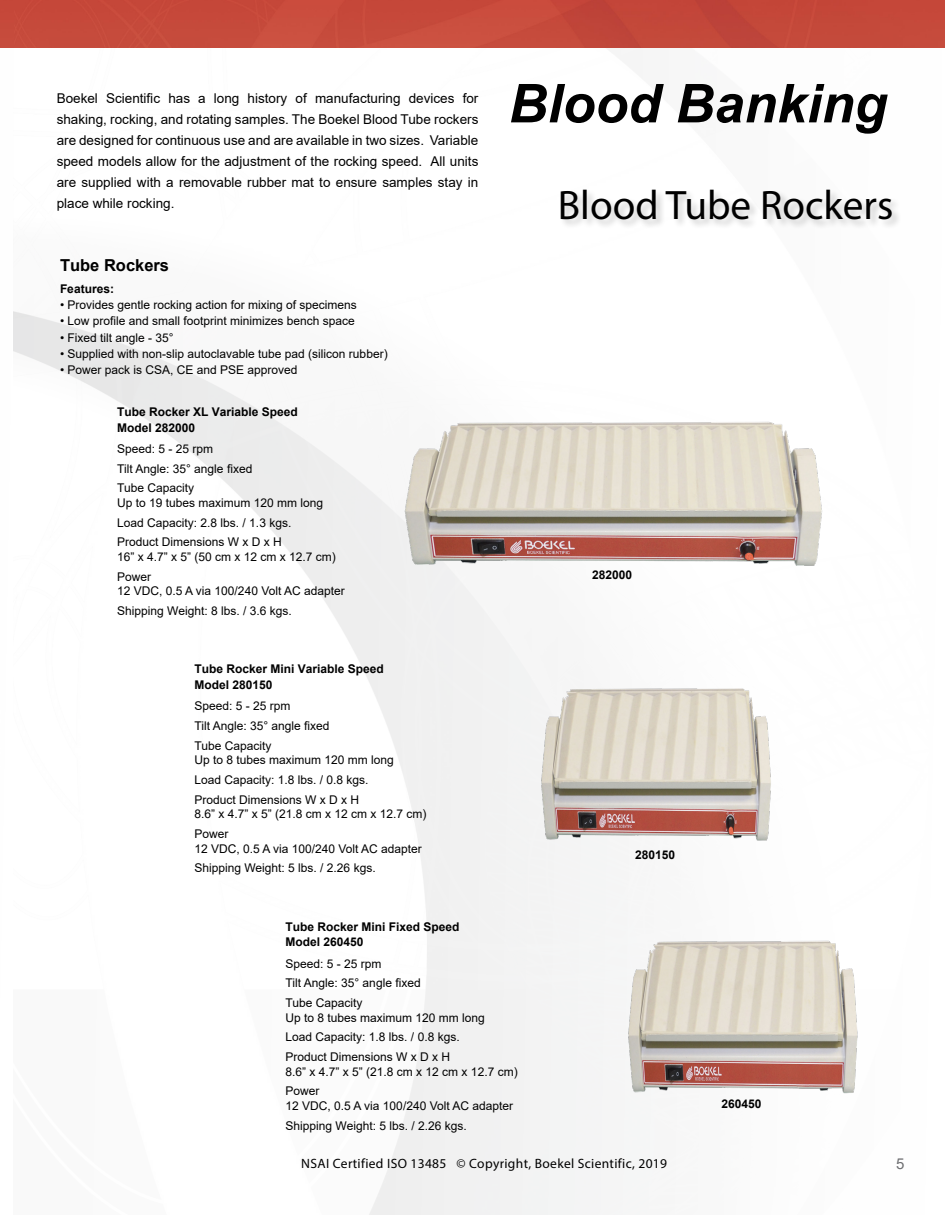
<style>
.page{position:relative;width:945px;height:1215px;background:#fff}
.page>*{position:absolute;margin:0;border:0;box-sizing:border-box;transform-origin:0 0}
.t1{font:italic 700 53.55px "Arial";color:#000}
.t2{font:41.25px "Myriad Pro";color:#000}
.t3{font:700 16.5px "Arial";color:#000}
.t4{font:15px "Arial";color:#6d6e71}
.t5{font:13.5px/21px "Arial";color:#000;text-align:justify}
.t6{font:13.5px "Myriad Pro";letter-spacing:.025em;color:#000}
.t7{font:12px/14.4px "Arial";color:#000}
.t8{font:700 12px "Arial";color:#000}
</style>
<div class="page">
<div style="left:14px;top:0;width:931px;height:47px;background:#c5493b"></div>
<div style="left:0;top:0;width:14px;height:47px;background:#c64a3b"></div>
<div style="left:559px;top:189px;width:343px;height:41px;background:#000;opacity:.2"></div>
<img style="left:402px;top:422px;width:420px;height:146px">
<img style="left:538px;top:688px;width:233px;height:154px">
<img style="left:628px;top:940px;width:230px;height:154px">
<p class="t5" style="left:57px;top:87px;width:423px">Boekel Scientific has a long history of manufacturing devices for shaking, rocking, and rotating samples. The Boekel Blood Tube rockers are designed for continuous use and are available in two sizes. Variable speed models allow for the adjustment of the rocking speed. All units are supplied with a removable rubber mat to ensure samples stay in place while rocking.</p>
<p class="t3" style="left:60px;top:254px;width:111px">Tube Rockers</p>
<p class="t8" style="left:60px;top:280px;width:56px">Features:</p>
<p class="t7" style="left:60px;top:297px;width:298px">• Provides gentle rocking action for mixing of specimens</p>
<p class="t7" style="left:60px;top:314px;width:296px">• Low profile and small footprint minimizes bench space</p>
<p class="t7" style="left:60px;top:330px;width:115px">• Fixed tilt angle - 35°</p>
<p class="t7" style="left:60px;top:346px;width:329px">• Supplied with non-slip autoclavable tube pad (silicon rubber)</p>
<p class="t7" style="left:60px;top:363px;width:239px">• Power pack is CSA, CE and PSE approved</p>
<p class="t8" style="left:117px;top:403px;width:182px">Tube Rocker XL Variable Speed</p>
<p class="t8" style="left:117px;top:419px;width:80px">Model 282000</p>
<p class="t7" style="left:117px;top:441px;width:98px">Speed: 5 - 25 rpm</p>
<p class="t7" style="left:117px;top:461px;width:137px">Tilt Angle: 35° angle fixed</p>
<p class="t7" style="left:117px;top:481px;width:208px">Tube Capacity<br>Up to 19 tubes maximum 120 mm long</p>
<p class="t7" style="left:117px;top:515px;width:176px">Load Capacity: 2.8 lbs. / 1.3 kgs.</p>
<p class="t7" style="left:117px;top:535px;width:220px">Product Dimensions W x D x H<br>16” x 4.7” x 5” (50 cm x 12 cm x 12.7 cm)</p>
<p class="t7" style="left:117px;top:569px;width:229px">Power<br>12 VDC, 0.5 A via 100/240 Volt AC adapter</p>
<p class="t7" style="left:117px;top:603px;width:176px">Shipping Weight: 8 lbs. / 3.6 kgs.</p>
<p class="t8" style="left:194px;top:661px;width:191px">Tube Rocker Mini Variable Speed</p>
<p class="t8" style="left:194px;top:677px;width:80px">Model 280150</p>
<p class="t7" style="left:194px;top:699px;width:98px">Speed: 5 - 25 rpm</p>
<p class="t7" style="left:194px;top:719px;width:137px">Tilt Angle: 35° angle fixed</p>
<p class="t7" style="left:194px;top:738px;width:201px">Tube Capacity<br>Up to 8 tubes maximum 120 mm long</p>
<p class="t7" style="left:194px;top:773px;width:176px">Load Capacity: 1.8 lbs. / 0.8 kgs.</p>
<p class="t7" style="left:194px;top:792px;width:234px">Product Dimensions W x D x H<br>8.6” x 4.7” x 5” (21.8 cm x 12 cm x 12.7 cm)</p>
<p class="t7" style="left:194px;top:827px;width:229px">Power<br>12 VDC, 0.5 A via 100/240 Volt AC adapter</p>
<p class="t7" style="left:194px;top:861px;width:183px">Shipping Weight: 5 lbs. / 2.26 kgs.</p>
<p class="t1" style="left:509px;top:68px;width:380px">Blood Banking</p>
<p class="t2" style="left:558px;top:180px;width:337px">Blood Tube Rockers</p>
<p class="t8" style="left:592px;top:566px;width:42px">282000</p>
<p class="t8" style="left:635px;top:846px;width:42px">280150</p>
<p class="t8" style="left:286px;top:918px;width:176px">Tube Rocker Mini Fixed Speed</p>
<p class="t8" style="left:286px;top:934px;width:80px">Model 260450</p>
<p class="t7" style="left:286px;top:956px;width:98px">Speed: 5 - 25 rpm</p>
<p class="t7" style="left:286px;top:976px;width:137px">Tilt Angle: 35° angle fixed</p>
<p class="t7" style="left:286px;top:996px;width:201px">Tube Capacity<br>Up to 8 tubes maximum 120 mm long</p>
<p class="t7" style="left:286px;top:1030px;width:176px">Load Capacity: 1.8 lbs. / 0.8 kgs.</p>
<p class="t7" style="left:286px;top:1050px;width:234px">Product Dimensions W x D x H<br>8.6” x 4.7” x 5” (21.8 cm x 12 cm x 12.7 cm)</p>
<p class="t7" style="left:286px;top:1084px;width:229px">Power<br>12 VDC, 0.5 A via 100/240 Volt AC adapter</p>
<p class="t7" style="left:286px;top:1118px;width:183px">Shipping Weight: 5 lbs. / 2.26 kgs.</p>
<p class="t6" style="left:301px;top:1155px;width:367px">NSAI Certified ISO 13485 © Copyright, Boekel Scientific, 2019</p>
<p class="t8" style="left:722px;top:1096px;width:42px">260450</p>
<p class="t4" style="left:896px;top:1153px;width:10px">5</p>
</div>
